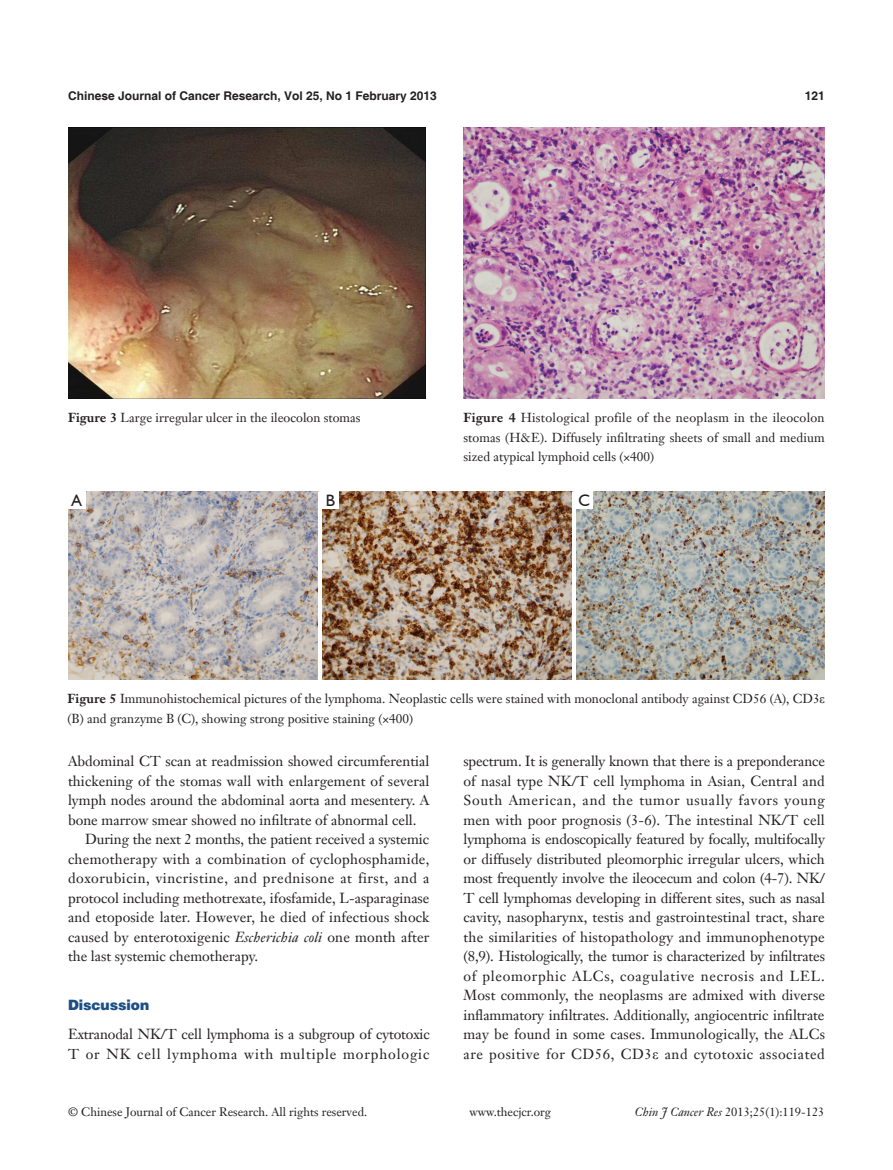
<style>
.page{position:relative;width:893px;height:1170px;background:#fff}
.page>*{position:absolute;margin:0;border:0;box-sizing:border-box;transform-origin:0 0}
.一级标题正体{font:16.5px "Humanist 521 BT";color:#231f20}
.t1{font:14.25px/19.5px "Janson Text LT";color:#231f20;text-align:justify}
.t2{font:900 14.25px "Helvetica";color:#1c5085}
.一级标题正体-2{font:12.75px/19.5px "Janson Text LT";color:#231f20;text-align:justify}
.t3{font:12px "Janson Text LT";color:#231f20}
.一级标题正体-3{font:700 12px "Helvetica";color:#231f20}
.s1{font-weight:700}
.s2{font-family:"Times New Roman"}
.s3{font-style:italic}
</style>
<div class="page">
<img style="left:68px;top:128px;width:358px;height:270px">
<img style="left:463px;top:128px;width:362px;height:270px">
<img style="left:68px;top:492px;width:757px;height:187px">
<hr style="left:318px;top:492px;width:4px;height:187px;background:#fff">
<hr style="left:572px;top:492px;width:4px;height:187px;background:#fff">
<div style="left:68px;top:492px;width:17px;height:17px;background:#fff"></div>
<div style="left:322px;top:492px;width:17px;height:17px;background:#fff"></div>
<div style="left:576px;top:492px;width:17px;height:17px;background:#fff"></div>
<p class="一级标题正体-3" style="left:68px;top:88px;width:370px">Chinese Journal of Cancer Research, Vol 25, No 1 February 2013</p>
<p class="一级标题正体-3" style="left:805px;top:88px;width:22px">121</p>
<p class="一级标题正体-2" style="left:68px;top:408px;width:294px"><span class="s1">Figure 3</span> Large irregular ulcer in the ileocolon stomas</p>
<p class="一级标题正体-2" style="left:463px;top:408px;width:363px"><span class="s1">Figure 4</span> Histological profile of the neoplasm in the ileocolon stomas (H&amp;E). Diffusely infiltrating sheets of small and medium sized atypical lymphoid cells (×400)</p>
<p class="一级标题正体" style="left:72px;top:490px;width:12px">A</p>
<p class="一级标题正体" style="left:326px;top:490px;width:11px">B</p>
<p class="一级标题正体" style="left:578px;top:490px;width:13px">C</p>
<p class="一级标题正体-2" style="left:68px;top:689px;width:759px"><span class="s1">Figure 5</span> Immunohistochemical pictures of the lymphoma. Neoplastic cells were stained with monoclonal antibody against CD56 (A), CD3<span class="s2">ε </span>(B) and granzyme B (C), showing strong positive staining (×400)</p>
<p class="t1" style="left:68px;top:751px;width:363px">Abdominal CT scan at readmission showed circumferential thickening of the stomas wall with enlargement of several lymph nodes around the abdominal aorta and mesentery. A bone marrow smear showed no infiltrate of abnormal cell.</p>
<p class="t1" style="left:68px;top:829px;width:363px;text-indent:17px">During the next 2 months, the patient received a systemic chemotherapy with a combination of cyclophosphamide, doxorubicin, vincristine, and prednisone at first, and a protocol including methotrexate, ifosfamide, L-asparaginase and etoposide later. However, he died of infectious shock caused by enterotoxigenic <span class="s3">Escherichia coli</span> one month after the last systemic chemotherapy.</p>
<p class="t2" style="left:68px;top:995px;width:83px">Discussion</p>
<p class="t1" style="left:68px;top:1024px;width:363px">Extranodal NK/T cell lymphoma is a subgroup of cytotoxic<br>T or NK cell lymphoma with multiple morphologic</p>
<p class="t1" style="left:463px;top:751px;width:363px">spectrum. It is generally known that there is a preponderance of nasal type NK/T cell lymphoma in Asian, Central and South American, and the tumor usually favors young men with poor prognosis (3-6). The intestinal NK/T cell lymphoma is endoscopically featured by focally, multifocally or diffusely distributed pleomorphic irregular ulcers, which most frequently involve the ileocecum and colon (4-7). NK/ T cell lymphomas developing in different sites, such as nasal cavity, nasopharynx, testis and gastrointestinal tract, share the similarities of histopathology and immunophenotype (8,9). Histologically, the tumor is characterized by infiltrates of pleomorphic ALCs, coagulative necrosis and LEL.<br>Most commonly, the neoplasms are admixed with diverse inflammatory infiltrates. Additionally, angiocentric infiltrate may be found in some cases. Immunologically, the ALCs are positive for CD56, CD3<span class="s2">ε</span> and cytotoxic associated</p>
<p class="t3" style="left:68px;top:1104px;width:301px">© Chinese Journal of Cancer Research. All rights reserved.</p>
<p class="t3" style="left:469px;top:1104px;width:83px">www.thecjcr.org</p>
<p class="t3" style="left:635px;top:1104px;width:191px"><span class="s3">Chin J Cancer Res</span> 2013;25(1):119-123</p>
</div>
